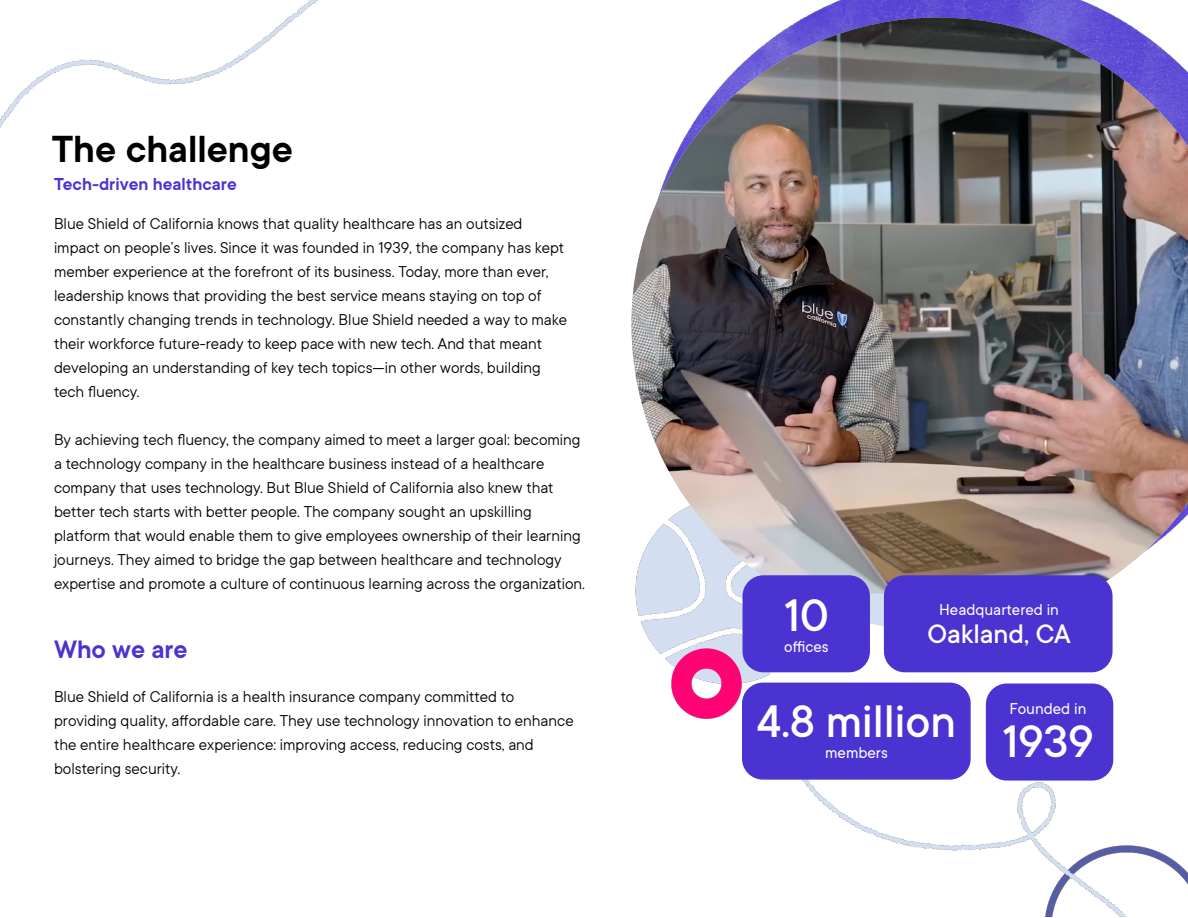
<style>
.page{position:relative;width:1188px;height:918px;background:#fff}
.page>*{position:absolute;margin:0;border:0;box-sizing:border-box;transform-origin:0 0}
.t1{font:500 43.5px "PSTT Commons";color:#fff}
.t2{font:600 36px "PSTT Commons";color:#000}
.t3{font:500 25.5px "PSTT Commons";color:#fff}
.t4{font:600 24px "PSTT Commons";color:#4a33d1}
.t5{font:600 16.5px "PSTT Commons";color:#4a33d1}
.t6{font:15px/24px "PSTT Commons";color:#000}
.t7{font:15px "PSTT Commons";color:#fff}
</style>
<div class="page">
<img style="left:0;top:0;width:1188px;height:917px">
<img style="left:649px;top:0;width:539px;height:18px">
<svg style="left:631px;top:594px;width:557px;height:37px;fill:#d3dff0"></svg>
<img style="left:631px;top:18px;width:557px;height:576px">
<div style="left:743px;top:683px;width:227px;height:96px;background:#4a33d1;border-radius:20px"></div>
<div style="left:742px;top:683px;width:229px;height:97px;border:2px solid #4a33d1;border-radius:20px"></div>
<div style="left:885px;top:576px;width:227px;height:96px;background:#4a33d1;border-radius:20px"></div>
<div style="left:884px;top:575px;width:229px;height:97px;border:2px solid #4a33d1;border-radius:20px"></div>
<div style="left:987px;top:684px;width:126px;height:96px;background:#4a33d1;border-radius:20px"></div>
<div style="left:986px;top:684px;width:127px;height:97px;border:2px solid #4a33d1;border-radius:20px"></div>
<div style="left:743px;top:576px;width:126px;height:96px;background:#4a33d1;border-radius:20px"></div>
<div style="left:742px;top:575px;width:128px;height:97px;border:2px solid #4a33d1;border-radius:20px"></div>
<h2 class="t2" style="left:52px;top:123px;width:243px">The challenge</h2>
<p class="t5" style="left:54px;top:172px;width:184px">Tech-driven healthcare</p>
<p class="t6" style="left:54px;top:211px;width:515px">Blue Shield of California knows that quality healthcare has an outsized impact on people’s lives. Since it was founded in 1939, the company has kept member experience at the forefront of its business. Today, more than ever, leadership knows that providing the best service means staying on top of constantly changing trends in technology. Blue Shield needed a way to make their workforce future-ready to keep pace with new tech. And that meant developing an understanding of key tech topics—in other words, building tech fluency.</p>
<p class="t6" style="left:54px;top:427px;width:532px">By achieving tech fluency, the company aimed to meet a larger goal: becoming a technology company in the healthcare business instead of a healthcare company that uses technology. But Blue Shield of California also knew that better tech starts with better people. The company sought an upskilling platform that would enable them to give employees ownership of their learning journeys. They aimed to bridge the gap between healthcare and technology expertise and promote a culture of continuous learning across the organization.</p>
<h3 class="t4" style="left:54px;top:632px;width:135px">Who we are</h3>
<p class="t6" style="left:54px;top:684px;width:521px">Blue Shield of California is a health insurance company committed to providing quality, affordable care. They use technology innovation to enhance the entire healthcare experience: improving access, reducing costs, and bolstering security.</p>
<h1 class="t1" style="left:784px;top:584px;width:46px">10</h1>
<p class="t7" style="left:784px;top:636px;width:46px">offices</p>
<p class="t7" style="left:939px;top:599px;width:121px">Headquartered in</p>
<h3 class="t3" style="left:927px;top:616px;width:145px">Oakland, CA</h3>
<h1 class="t1" style="left:757px;top:690px;width:201px">4.8 million</h1>
<p class="t7" style="left:825px;top:742px;width:64px">members</p>
<p class="t7" style="left:1010px;top:698px;width:78px">Founded in</p>
<h1 class="t1" style="left:1002px;top:710px;width:93px">1939</h1>
</div>
